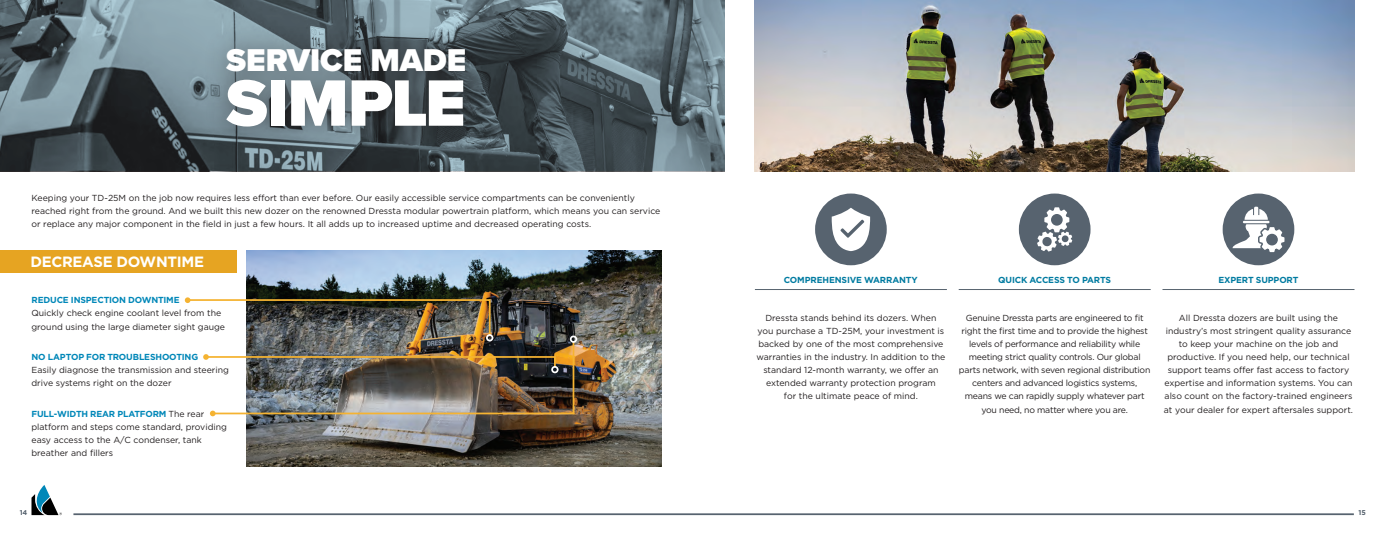
<style>
.page{position:relative;width:1386px;height:536px;background:#fff}
.page>*{position:absolute;margin:0;border:0;box-sizing:border-box;transform-origin:0 0}
.t1{font:900 67.9px "Proxima Nova";letter-spacing:-.01em;color:#fff}
.t2{font:900 32.73px "Proxima Nova";letter-spacing:-.005em;color:#fff}
.t3{font:700 14.88px "Gotham";letter-spacing:-.02em;color:#fff}
.t4{font:8.75px/13.1px "Gotham";color:#231f20}
.t5{font:8.75px/13.1px "Gotham";letter-spacing:-.025em;color:#231f20;text-align:center}
.t6{font:700 8.75px "Gotham";letter-spacing:-.015em;color:#007ba1}
.t7{font:700 8.75px "Gotham";letter-spacing:-.015em;color:#0087b8}
.t8{font:700 7px "Gotham";color:#57636f}
.s1{font-weight:700;color:#0087b8}
</style>
<div class="page">
<img style="left:247px;top:250px;width:415px;height:216px">
<div style="left:1223px;top:193px;width:71px;height:72px;background:#57636f;border-radius:50%"></div>
<svg style="left:1232px;top:207px;width:54px;height:46px"></svg>
<div style="left:1019px;top:193px;width:72px;height:72px;background:#57636f;border-radius:50%"></div>
<svg style="left:1037px;top:207px;width:35px;height:44px"></svg>
<div style="left:815px;top:193px;width:72px;height:72px;background:#57636f;border-radius:50%"></div>
<svg style="left:832px;top:208px;width:38px;height:43px"></svg>
<svg style="left:0;top:0;width:724px;height:171px;background:#56656c"></svg>
<div style="left:203px;top:24px;width:287px;height:127px;background:#231f20;opacity:.5"></div>
<hr style="left:755px;top:289px;width:192px;height:1px;background:#57636f">
<hr style="left:959px;top:289px;width:192px;height:1px;background:#57636f">
<hr style="left:1162px;top:289px;width:192px;height:1px;background:#57636f">
<img style="left:755px;top:0;width:600px;height:171px">
<div style="left:0;top:250px;width:236px;height:23px;background:#e6a422"></div>
<div style="left:570px;top:335px;width:7px;height:8px;border:2px solid #fff;border-radius:50%"></div>
<img style="left:185px;top:297px;width:390px;height:119px">
<svg style="left:32px;top:485px;width:30px;height:30px"></svg>
<hr style="left:73px;top:513px;width:1281px;height:2px;background:#57636f">
<h2 class="t2" style="left:226px;top:36px;width:242px">SERVICE MADE</h2>
<h1 class="t1" style="left:226px;top:52px;width:241px">SIMPLE</h1>
<p class="t4" style="left:32px;top:191px;width:630px">Keeping your TD-25M on the job now requires less effort than ever before. Our easily accessible service compartments can be conveniently reached right from the ground. And we built this new dozer on the renowned Dressta modular powertrain platform, which means you can service or replace any major component in the field in just a few hours. It all adds up to increased uptime and decreased operating costs.</p>
<h3 class="t3" style="left:30px;top:251px;width:175px">DECREASE DOWNTIME</h3>
<p class="t7" style="left:32px;top:294px;width:150px">REDUCE INSPECTION DOWNTIME</p>
<p class="t4" style="left:32px;top:306px;width:195px">Quickly check engine coolant level from the ground using the large diameter sight gauge</p>
<p class="t7" style="left:32px;top:351px;width:168px">NO LAPTOP FOR TROUBLESHOOTING</p>
<p class="t4" style="left:32px;top:363px;width:199px">Easily diagnose the transmission and steering drive systems right on the dozer</p>
<p class="t4" style="left:32px;top:406px;width:197px"><span class="s1">FULL-WIDTH REAR PLATFORM</span> The rear platform and steps come standard, providing easy access to the A/C condenser, tank breather and fillers</p>
<p class="t6" style="left:784px;top:274px;width:136px">COMPREHENSIVE WARRANTY</p>
<p class="t6" style="left:998px;top:274px;width:114px">QUICK ACCESS TO PARTS</p>
<p class="t6" style="left:1219px;top:274px;width:81px">EXPERT SUPPORT</p>
<p class="t4" style="left:756px;top:310px;width:191px;text-align:center">Dressta stands behind its dozers. When you purchase a TD-25M, your investment is backed by one of the most comprehensive warranties in the industry. In addition to the standard 12-month warranty, we offer an extended warranty protection program<br>for the ultimate peace of mind.</p>
<p class="t5" style="left:959px;top:310px;width:193px">Genuine Dressta parts are engineered to fit right the first time and to provide the highest levels of performance and reliability while meeting strict quality controls. Our global parts network, with seven regional distribution centers and advanced logistics systems, means we can rapidly supply whatever part you need, no matter where you are.</p>
<p class="t4" style="left:1164px;top:310px;width:191px;text-align:center">All Dressta dozers are built using the industry’s most stringent quality assurance to keep your machine on the job and productive. If you need help, our technical support teams offer fast access to factory expertise and information systems. You can also count on the factory-trained engineers at your dealer for expert aftersales support.</p>
<p class="t8" style="left:20px;top:508px;width:9px">14</p>
<p class="t8" style="left:1359px;top:508px;width:9px">15</p>
</div>
